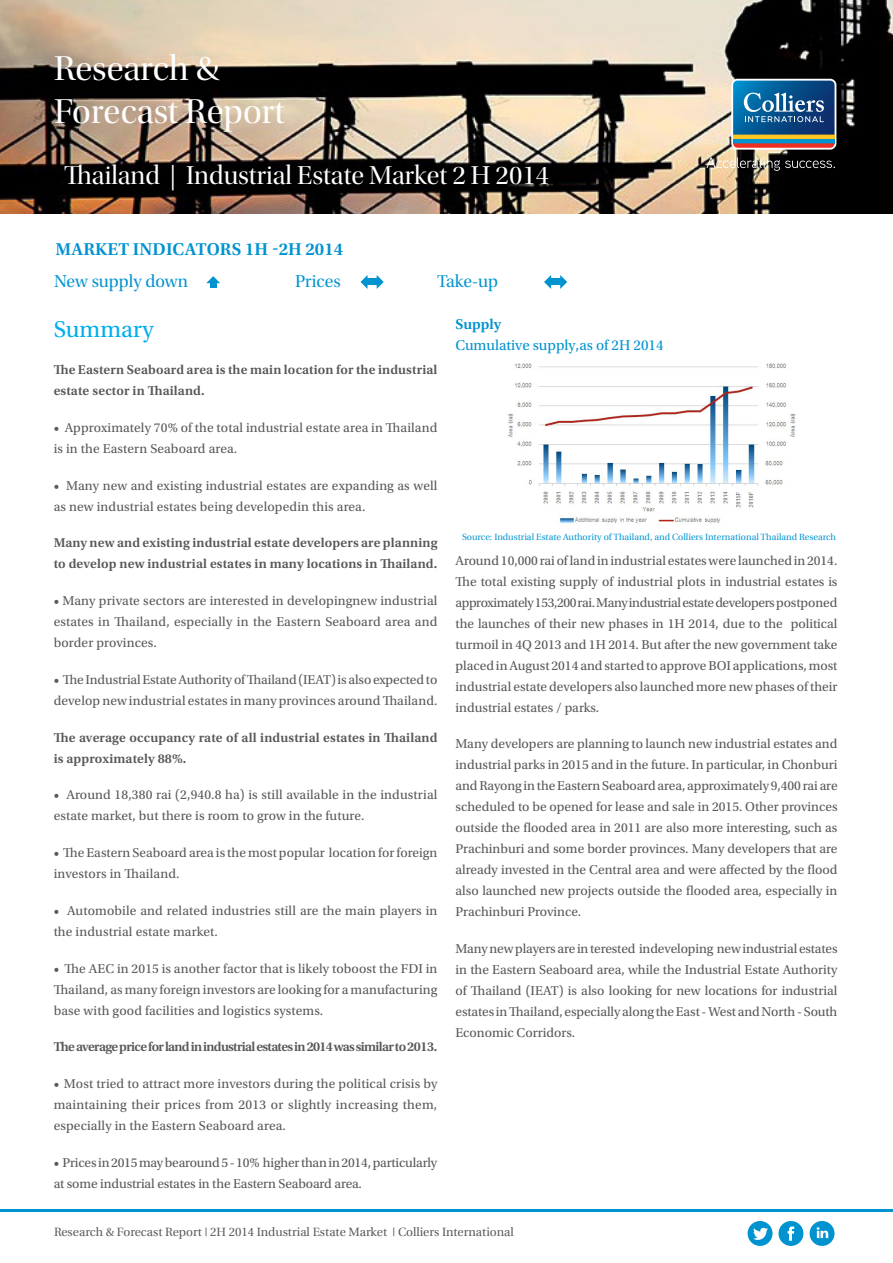
<style>
.page{position:relative;width:893px;height:1263px;background:#fff}
.page>*{position:absolute;margin:0;border:0;box-sizing:border-box;transform-origin:0 0}
.t1{font:36px "Utopia Std Disp";color:#fff}
.t2{font:27px "Utopia Std Disp";color:#fff}
.Story_Title_Body{font:24px "Utopia Std";color:#00aeef}
.t3{font:18px "Utopia Std Subh";color:#0093d0}
.Chart_Title_Sidebar{font:600 18px "Utopia Std";letter-spacing:.01em;color:#0093d0}
.t4{font:15px "Utopia Std";color:#0093d0}
.t5{font:600 15px "Utopia Std";color:#0093d0}
.Story_Title_Body-2{font:13.5px/21px "Utopia Std";letter-spacing:.01em;color:#57585a;text-align:justify}
.Story_Title_Body-3{font:600 13.5px/21px "Utopia Std";letter-spacing:.01em;color:#57585a}
.Story_Title_Body-4{font:13.5px/21px "Utopia Std";letter-spacing:-.015em;color:#57585a}
.Story_Title_Body-5{font:600 13.5px "Utopia Std";letter-spacing:-.05em;color:#57585a}
.Text_Sidebar{font:12px "Utopia";color:#595959}
.t6{font:9px "Utopia";color:#0093d0}
</style>
<div class="page">
<img style="left:0;top:0;width:893px;height:213px">
<svg style="left:206px;top:276px;width:14px;height:12px"></svg>
<svg style="left:361px;top:275px;width:23px;height:14px"></svg>
<svg style="left:544px;top:275px;width:23px;height:14px"></svg>
<svg style="left:731px;top:79px;width:105px;height:71px;background:#4a7595"></svg>
<svg style="left:706px;top:157px;width:129px;height:14px;background:#625c52"></svg>
<div style="left:778px;top:1221px;width:25px;height:25px;background:#0093d0;border-radius:50%"></div>
<svg style="left:787px;top:1226px;width:7px;height:15px"></svg>
<div style="left:810px;top:1221px;width:24px;height:25px;background:#0093d0;border-radius:50%"></div>
<svg style="left:817px;top:1227px;width:11px;height:11px"></svg>
<div style="left:748px;top:1221px;width:24px;height:25px;background:#0093d0;border-radius:50%"></div>
<svg style="left:753px;top:1227px;width:15px;height:13px"></svg>
<hr style="left:0;top:1209px;width:893px;height:3px;background:#0093d0">
<img style="left:508px;top:363px;width:288px;height:162px">
<p class="t1" style="left:54px;top:49px;width:167px">Research &amp;</p>
<p class="t1" style="left:54px;top:93px;width:232px">Forecast Report</p>
<p class="t2" style="left:64px;top:161px;width:487px">Thailand | Industrial Estate Market 2 H 2014</p>
<p class="Chart_Title_Sidebar" style="left:56px;top:239px;width:289px">MARKET INDICATORS 1H -2H 2014</p>
<p class="t3" style="left:54px;top:272px;width:136px">New supply down</p>
<p class="t3" style="left:295px;top:272px;width:47px">Prices</p>
<p class="t3" style="left:437px;top:272px;width:63px">Take-up</p>
<p class="Story_Title_Body" style="left:54px;top:316px;width:102px">Summary</p>
<p class="Story_Title_Body-3" style="left:54px;top:359px;width:385px">The Eastern Seaboard area is the main location for the industrial estate sector in Thailand.</p>
<p class="Story_Title_Body-2" style="left:54px;top:417px;width:385px">• Approximately 70% of the total industrial estate area in Thailand is in the Eastern Seaboard area.</p>
<p class="Story_Title_Body-2" style="left:54px;top:475px;width:385px">• Many new and existing industrial estates are expanding as well as new industrial estates being developedin this area.</p>
<p class="Story_Title_Body-3" style="left:54px;top:532px;width:385px">Many new and existing industrial estate developers are planning to develop new industrial estates in many locations in Thailand.</p>
<p class="Story_Title_Body-2" style="left:54px;top:590px;width:385px">• Many private sectors are interested in developingnew industrial estates in Thailand, especially in the Eastern Seaboard area and border provinces.</p>
<p class="Story_Title_Body-2" style="left:54px;top:669px;width:385px">• The Industrial Estate Authority of Thailand (IEAT) is also expected to develop new industrial estates in many provinces around Thailand.</p>
<p class="Story_Title_Body-3" style="left:54px;top:727px;width:385px">The average occupancy rate of all industrial estates in Thailand is approximately 88%.</p>
<p class="Story_Title_Body-2" style="left:54px;top:785px;width:385px">• Around 18,380 rai (2,940.8 ha) is still available in the industrial estate market, but there is room to grow in the future.</p>
<p class="Story_Title_Body-2" style="left:54px;top:842px;width:385px">• The Eastern Seaboard area is the most popular location for foreign investors in Thailand.</p>
<p class="Story_Title_Body-2" style="left:54px;top:900px;width:385px">• Automobile and related industries still are the main players in the industrial estate market.</p>
<p class="Story_Title_Body-2" style="left:54px;top:958px;width:385px">• The AEC in 2015 is another factor that is likely toboost the FDI in Thailand, as many foreign investors are looking for a manufacturing base with good facilities and logistics systems.</p>
<p class="Story_Title_Body-5" style="left:54px;top:1039px;width:385px">The average price for land in industrial estates in 2014 was similar to 2013.</p>
<p class="Story_Title_Body-2" style="left:54px;top:1073px;width:385px">• Most tried to attract more investors during the political crisis by maintaining their prices from 2013 or slightly increasing them, especially in the Eastern Seaboard area.</p>
<p class="Story_Title_Body-4" style="left:54px;top:1152px;width:385px">• Prices in 2015 may bearound 5 - 10% higher than in 2014, particularly at some industrial estates in the Eastern Seaboard area.</p>
<p class="t5" style="left:455px;top:315px;width:47px">Supply</p>
<p class="t4" style="left:455px;top:337px;width:210px">Cumulative supply,as of 2H 2014</p>
<p class="t6" style="left:462px;top:532px;width:375px">Source: Industrial Estate Authority of Thailand, and Colliers International Thailand Research</p>
<p class="Story_Title_Body-2" style="left:455px;top:550px;width:384px">Around 10,000 rai of land in industrial estates were launched in 2014.<br>The total existing supply of industrial plots in industrial estates is approximately 153,200 rai. Many industrial estate developers postponed the launches of their new phases in 1H 2014, due to the political turmoil in 4Q 2013 and 1H 2014. But after the new government take placed in August 2014 and started to approve BOI applications, most industrial estate developers also launched more new phases of their industrial estates / parks.</p>
<p class="Story_Title_Body-2" style="left:455px;top:734px;width:384px">Many developers are planning to launch new industrial estates and industrial parks in 2015 and in the future. In particular, in Chonburi and Rayong in the Eastern Seaboard area, approximately 9,400 rai are scheduled to be opened for lease and sale in 2015. Other provinces outside the flooded area in 2011 are also more interesting, such as Prachinburi and some border provinces. Many developers that are already invested in the Central area and were affected by the flood also launched new projects outside the flooded area, especially in Prachinburi Province.</p>
<p class="Story_Title_Body-2" style="left:455px;top:938px;width:384px">Many new players are in terested indeveloping new industrial estates in the Eastern Seaboard area, while the Industrial Estate Authority of Thailand (IEAT) is also looking for new locations for industrial estates in Thailand, especially along the East - West and North - South Economic Corridors.</p>
<p class="Text_Sidebar" style="left:54px;top:1225px;width:461px">Research &amp; Forecast Report | 2H 2014 Industrial Estate Market | Colliers International</p>
</div>
